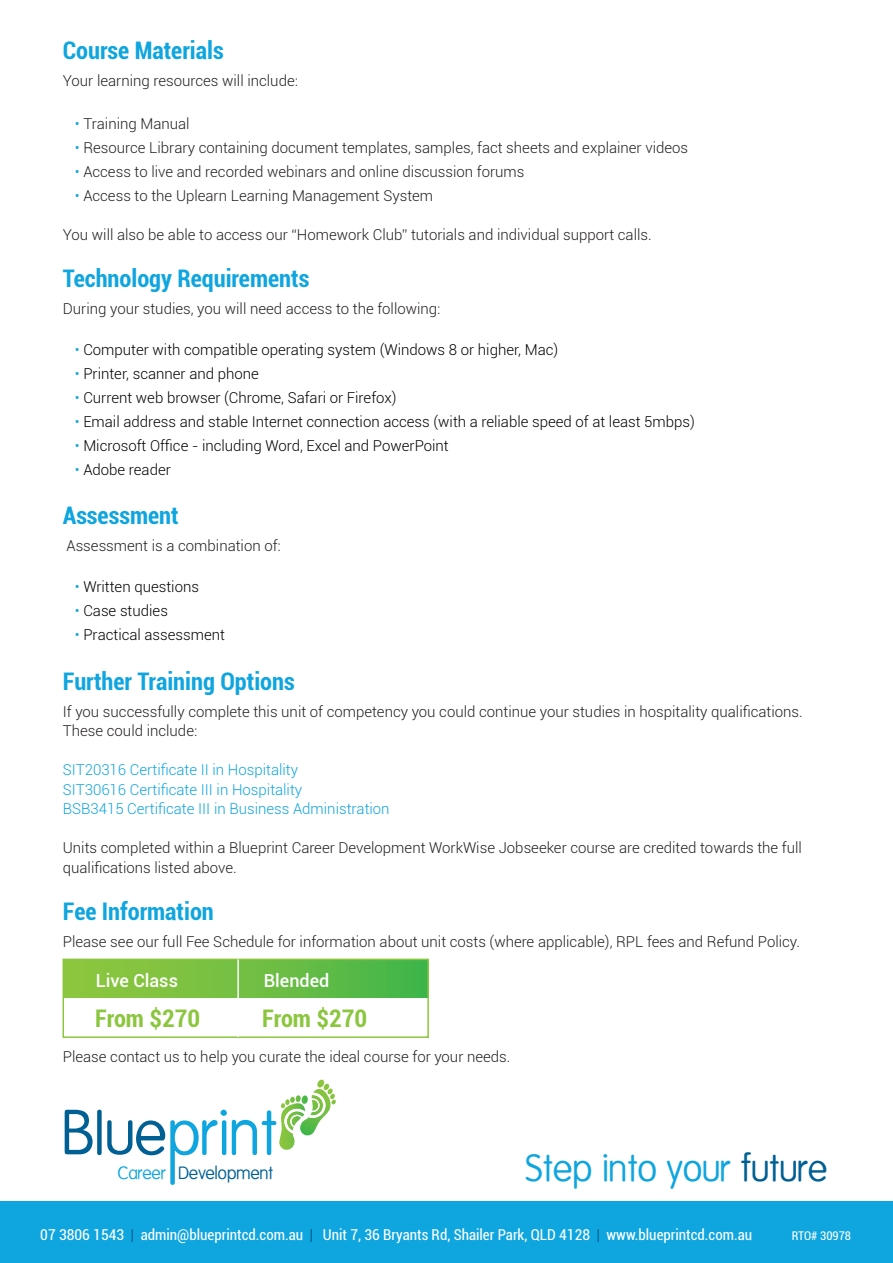
<style>
.page{position:relative;width:893px;height:1263px;background:#fff}
.page>*{position:absolute;margin:0;border:0;box-sizing:border-box;transform-origin:0 0}
.t1{font:38.25px "Ex Rounded";color:#0fa5df}
.t2{font:700 condensed 24.3px "Roboto";color:#0fa5df}
.t3{font:700 condensed 24.3px "Roboto";color:#8bc63e}
.t4{font:18.15px "Ex Rounded";color:#006094}
.t5{font:500 18px "Roboto";color:#fff}
.t6{font:300 15px/19.5px "Roboto";color:#231f20}
.t7{font:300 15px "Roboto";color:#000001}
.t8{font:300 15px/19.5px "Roboto";color:#0fa5df}
.t9{font:condensed 15px "Roboto";color:#fff}
.t10{font:condensed 12px "Roboto";color:#fff}
.s1{color:#0fa5df}
.s2{color:#006094}
</style>
<div class="page">
<div style="left:0;top:1202px;width:893px;height:61px;background:#0fa5df"></div>
<svg style="left:65px;top:1080px;width:271px;height:105px"></svg>
<div style="left:63px;top:959px;width:365px;height:38px;background:linear-gradient(to right,#96c73d,#45b64a)"></div>
<div style="left:63px;top:959px;width:366px;height:79px;border:2px solid #8bc63e"></div>
<hr style="left:237px;top:959px;width:2px;height:78px;background:#fff">
<h2 class="t2" style="left:63px;top:33px;width:162px">Course Materials</h2>
<p class="t6" style="left:63px;top:70px;width:237px">Your learning resources will include:</p>
<p class="t6" style="left:75px;top:114px;width:116px"><span class="s1">•</span> Training Manual</p>
<p class="t6" style="left:75px;top:138px;width:615px"><span class="s1">•</span> Resource Library containing document templates, samples, fact sheets and explainer videos</p>
<p class="t6" style="left:75px;top:162px;width:451px"><span class="s1">•</span> Access to live and recorded webinars and online discussion forums</p>
<p class="t6" style="left:75px;top:186px;width:360px"><span class="s1">•</span> Access to the Uplearn Learning Management System</p>
<p class="t6" style="left:63px;top:225px;width:590px">You will also be able to access our “Homework Club” tutorials and individual support calls.</p>
<h2 class="t2" style="left:63px;top:261px;width:248px">Technology Requirements</h2>
<p class="t6" style="left:63px;top:298px;width:379px">During your studies, you will need access to the following:</p>
<p class="t7" style="left:75px;top:339px;width:485px"><span class="s1">•</span> Computer with compatible operating system (Windows 8 or higher, Mac)</p>
<p class="t7" style="left:75px;top:363px;width:186px"><span class="s1">•</span> Printer, scanner and phone</p>
<p class="t7" style="left:75px;top:387px;width:323px"><span class="s1">•</span> Current web browser (Chrome, Safari or Firefox)</p>
<p class="t7" style="left:75px;top:411px;width:622px"><span class="s1">•</span> Email address and stable Internet connection access (with a reliable speed of at least 5mbps)</p>
<p class="t7" style="left:75px;top:435px;width:375px"><span class="s1">•</span> Microsoft Office - including Word, Excel and PowerPoint</p>
<p class="t7" style="left:75px;top:459px;width:98px"><span class="s1">•</span> Adobe reader</p>
<h2 class="t2" style="left:63px;top:499px;width:117px">Assessment</h2>
<p class="t6" style="left:66px;top:536px;width:216px">Assessment is a combination of:</p>
<p class="t7" style="left:75px;top:576px;width:126px"><span class="s1">•</span> Written questions</p>
<p class="t7" style="left:75px;top:600px;width:95px"><span class="s1">•</span> Case studies</p>
<p class="t7" style="left:75px;top:624px;width:152px"><span class="s1">•</span> Practical assessment</p>
<h2 class="t2" style="left:63px;top:664px;width:233px">Further Training Options</h2>
<p class="t6" style="left:63px;top:701px;width:741px">If you successfully complete this unit of competency you could continue your studies in hospitality qualifications.<br>These could include:</p>
<p class="t8" style="left:63px;top:760px;width:328px">SIT20316 Certificate II in Hospitality<br>SIT30616 Certificate III in Hospitality<br>BSB3415 Certificate III in Business Administration</p>
<p class="t6" style="left:63px;top:838px;width:740px">Units completed within a Blueprint Career Development WorkWise Jobseeker course are credited towards the full qualifications listed above.</p>
<h2 class="t2" style="left:63px;top:894px;width:153px">Fee Information</h2>
<p class="t6" style="left:63px;top:931px;width:739px">Please see our full Fee Schedule for information about unit costs (where applicable), RPL fees and Refund Policy.</p>
<p class="t5" style="left:96px;top:968px;width:84px">Live Class</p>
<p class="t5" style="left:264px;top:968px;width:67px">Blended</p>
<h2 class="t3" style="left:95px;top:1001px;width:106px">From $270</h2>
<h2 class="t3" style="left:262px;top:1001px;width:106px">From $270</h2>
<p class="t6" style="left:63px;top:1046px;width:449px">Please contact us to help you curate the ideal course for your needs.</p>
<h1 class="t1" style="left:525px;top:1145px;width:304px">Step into your <span class="s2">future</span></h1>
<p class="t9" style="left:40px;top:1225px;width:713px">07 3806 1543 <span class="s2">|</span> admin@blueprintcd.com.au <span class="s2">|</span> Unit 7, 36 Bryants Rd, Shailer Park, QLD 4128 <span class="s2">|</span> www.blueprintcd.com.au</p>
<p class="t10" style="left:792px;top:1228px;width:61px">RTO# 30978</p>
<p class="t4" style="left:118px;top:1162px;width:157px"><span class="s1">Career</span> Development</p>
</div>
